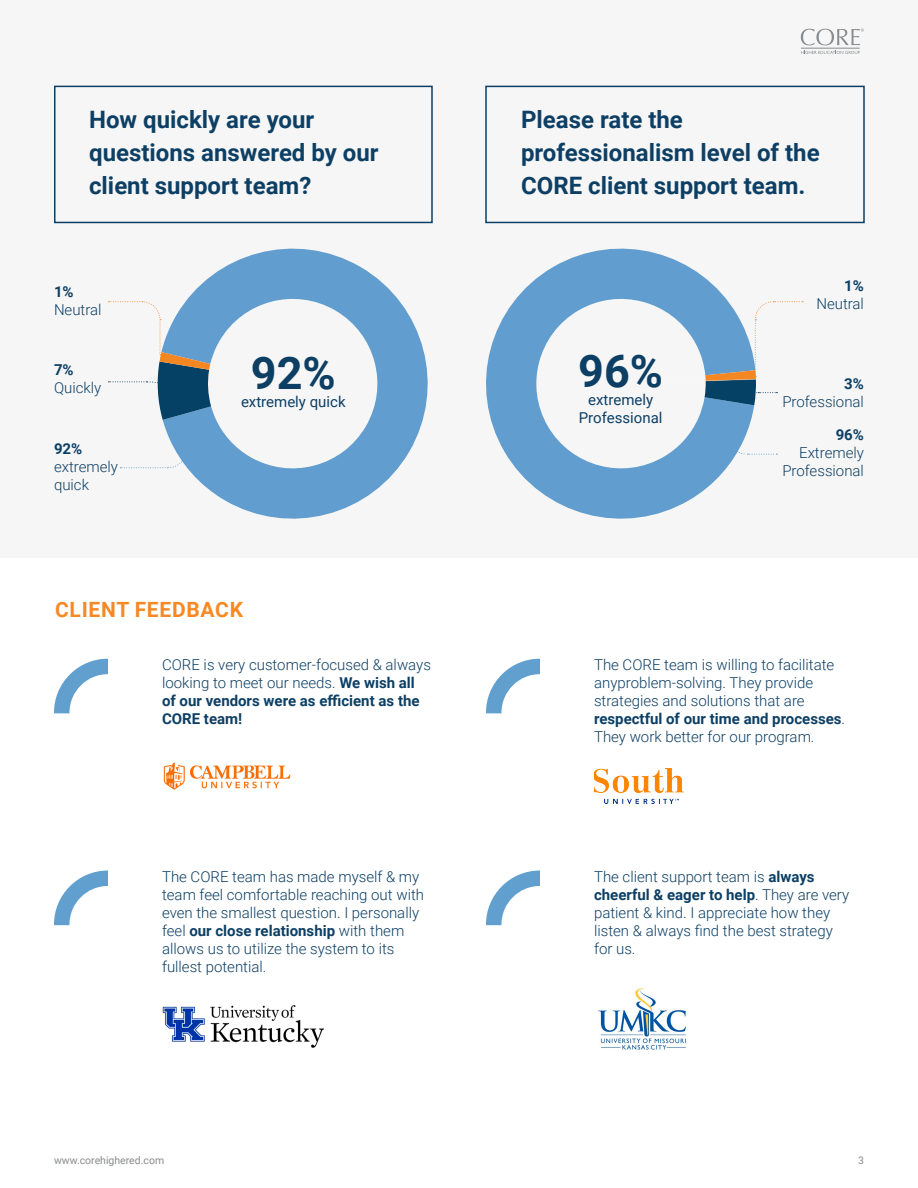
<style>
.page{position:relative;width:918px;height:1188px;background:#fff}
.page>*{position:absolute;margin:0;border:0;box-sizing:border-box;transform-origin:0 0}
.Body_Text{font:700 45px "Roboto";color:#0d3f64}
.Pa3{font:700 24px/33px "Roboto";color:#0d3f64}
.Capital_Heading{font:700 21px "Roboto";letter-spacing:.035em;color:#f68926}
.Body_Text-2{font:300 15px/18px "Roboto";color:#0d3f64}
.Body_Text-3{font:15px/18px "Roboto";color:#0d3f64;text-align:center}
.t1{font:10.5px "Roboto";color:#888b8d}
.s1{font-weight:700}
</style>
<div class="page">
<div style="left:0;top:0;width:918px;height:557px;background:#f6f6f6"></div>
<div style="left:485px;top:86px;width:380px;height:137px;border:2px solid #0d3f64"></div>
<div style="left:54px;top:86px;width:379px;height:137px;border:2px solid #0d3f64"></div>
<svg style="left:162px;top:248px;width:266px;height:271px"></svg>
<hr style="left:801px;top:48px;width:59px;height:1px;background:#888b8d">
<svg style="left:801px;top:29px;width:63px;height:16px"></svg>
<svg style="left:801px;top:51px;width:59px;height:3px"></svg>
<svg style="left:108px;top:301px;width:185px;height:119px"></svg>
<svg style="left:120px;top:438px;width:66px;height:31px"></svg>
<svg style="left:756px;top:453px;width:21px;height:2px"></svg>
<svg style="left:54px;top:659px;width:54px;height:54px"></svg>
<svg style="left:54px;top:870px;width:54px;height:55px"></svg>
<svg style="left:486px;top:659px;width:54px;height:54px"></svg>
<svg style="left:486px;top:870px;width:54px;height:55px"></svg>
<svg style="left:486px;top:248px;width:269px;height:271px"></svg>
<svg style="left:620px;top:301px;width:183px;height:104px"></svg>
<img style="left:163px;top:762px;width:128px;height:28px">
<img style="left:594px;top:768px;width:90px;height:35px">
<img style="left:162px;top:1005px;width:162px;height:43px">
<img style="left:598px;top:987px;width:88px;height:63px">
<p class="Pa3" style="left:89px;top:102px;width:291px">How quickly are your questions answered by our client support team?</p>
<p class="Pa3" style="left:521px;top:102px;width:300px">Please rate the professionalism level of the<br>CORE client support team.</p>
<p class="Body_Text-2" style="left:54px;top:282px;width:49px"><span class="s1">1%<br></span>Neutral</p>
<p class="Body_Text-2" style="left:54px;top:360px;width:49px"><span class="s1">7%<br></span>Quickly</p>
<p class="Body_Text-2" style="left:54px;top:439px;width:66px"><span class="s1">92% </span>extremely quick</p>
<p class="Body_Text" style="left:251px;top:342px;width:86px">92%</p>
<p class="Body_Text-3" style="left:241px;top:392px;width:106px">extremely quick</p>
<p class="Capital_Heading" style="left:55px;top:595px;width:189px">CLIENT FEEDBACK</p>
<p class="Body_Text-2" style="left:162px;top:655px;width:270px">CORE is very customer-focused &amp; always looking to meet our needs. <span class="s1">We wish all of our vendors were as efficient as the<br>CORE team!</span></p>
<p class="Body_Text-2" style="left:162px;top:867px;width:264px">The CORE team has made myself &amp; my team feel comfortable reaching out with even the smallest question. I personally feel <span class="s1">our close relationship</span> with them allows us to utilize the system to its fullest potential.</p>
<p class="Body_Text" style="left:578px;top:340px;width:86px">96%</p>
<p class="Body_Text-3" style="left:579px;top:391px;width:85px">extremely<br>Professional</p>
<p class="Body_Text-2" style="left:816px;top:276px;width:49px;text-align:right"><span class="s1">1%<br></span>Neutral</p>
<p class="Body_Text-2" style="left:782px;top:374px;width:83px;text-align:right"><span class="s1">3%<br></span>Professional</p>
<p class="Body_Text-2" style="left:782px;top:425px;width:83px;text-align:right"><span class="s1">96%<br></span>Extremely<br>Professional</p>
<p class="Body_Text-2" style="left:594px;top:655px;width:253px">The CORE team is willing to facilitate anyproblem-solving. They provide strategies and solutions that are <span class="s1">respectful of our time and processes</span>.<br>They work better for our program.</p>
<p class="Body_Text-2" style="left:594px;top:867px;width:257px">The client support team is <span class="s1">always cheerful &amp; eager to help</span>. They are very patient &amp; kind. I appreciate how they listen &amp; always find the best strategy for us.</p>
<p class="t1" style="left:54px;top:1153px;width:112px">www.corehighered.com</p>
<p class="t1" style="left:858px;top:1153px;width:7px">3</p>
</div>
